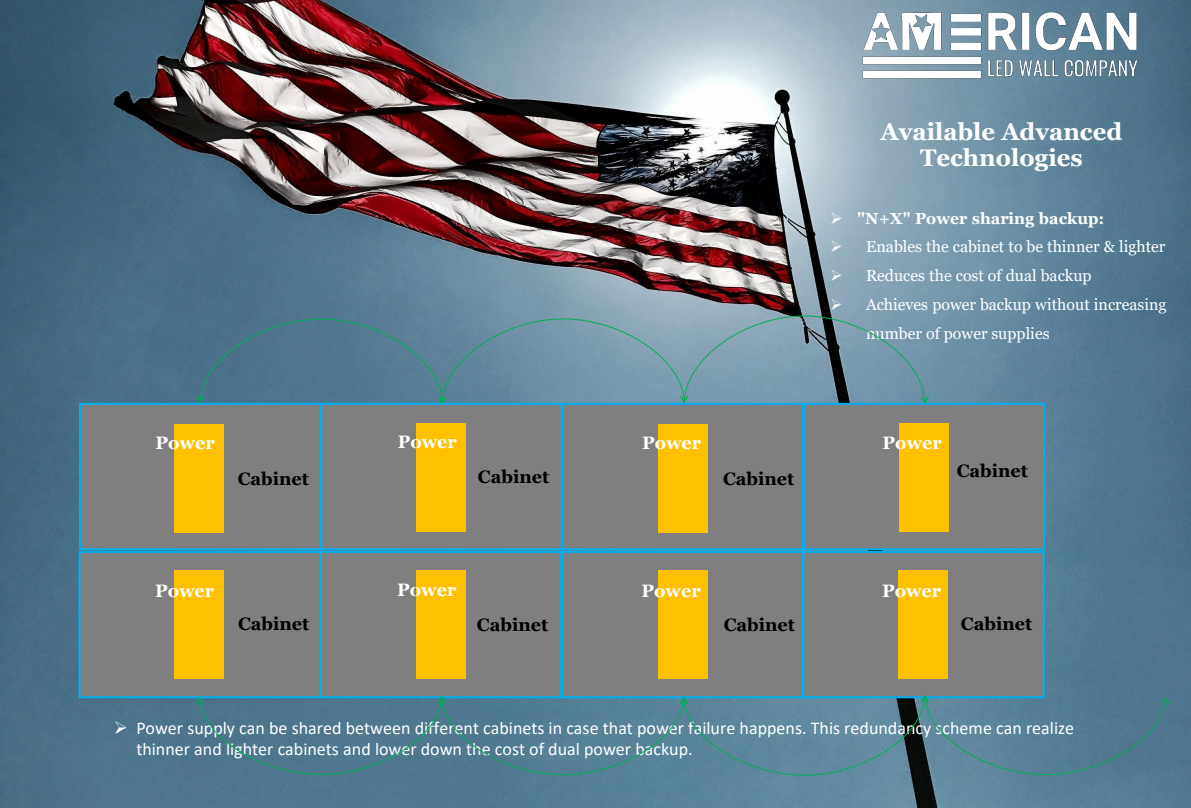
<style>
.page{position:relative;width:1191px;height:808px;background:#fff}
.page>*{position:absolute;margin:0;border:0;box-sizing:border-box;transform-origin:0 0}
.t1{font:700 24px/25.9px "Georgia";color:#fff;text-align:center}
.t2{font:18px/21.6px "Calibri";color:#fff}
.t3{font:700 18px "Georgia";color:#000}
.t4{font:700 18px "Georgia";color:#fff}
.t5{font:16px/28.8px "Georgia";color:#fff}
.t6{font:700 16px "Georgia";color:#fff}
</style>
<div class="page">
<img style="left:0;top:0;width:1191px;height:808px">
<img style="left:857px;top:0;width:289px;height:90px">
<div style="left:79px;top:403px;width:242px;height:147px;background:#7f7f7f;border:2px solid #00b0f0"></div>
<div style="left:175px;top:424px;width:49px;height:109px;background:#ffc000"></div>
<div style="left:320px;top:403px;width:243px;height:147px;background:#7f7f7f;border:2px solid #00b0f0"></div>
<div style="left:417px;top:423px;width:49px;height:109px;background:#ffc000"></div>
<div style="left:562px;top:403px;width:242px;height:147px;background:#7f7f7f;border:2px solid #00b0f0"></div>
<div style="left:659px;top:424px;width:49px;height:109px;background:#ffc000"></div>
<div style="left:803px;top:403px;width:242px;height:147px;background:#7f7f7f;border:2px solid #00b0f0"></div>
<div style="left:899px;top:423px;width:49px;height:109px;background:#ffc000"></div>
<svg style="left:196px;top:315px;width:733px;height:89px;background:#668c9f"></svg>
<div style="left:78px;top:551px;width:243px;height:147px;background:#7f7f7f;border:2px solid #00b0f0"></div>
<div style="left:174px;top:570px;width:49px;height:109px;background:#ffc000"></div>
<div style="left:320px;top:551px;width:242px;height:147px;background:#7f7f7f;border:2px solid #00b0f0"></div>
<div style="left:416px;top:570px;width:49px;height:108px;background:#ffc000"></div>
<div style="left:561px;top:551px;width:242px;height:147px;background:#7f7f7f;border:2px solid #00b0f0"></div>
<div style="left:658px;top:570px;width:49px;height:109px;background:#ffc000"></div>
<div style="left:802px;top:551px;width:243px;height:147px;background:#7f7f7f;border:2px solid #00b0f0"></div>
<div style="left:899px;top:570px;width:49px;height:108px;background:#ffc000"></div>
<svg style="left:195px;top:695px;width:975px;height:81px;background:#517f92"></svg>
<p class="t1" style="left:881px;top:119px;width:243px">Available Advanced<br>Technologies</p>
<p class="t6" style="left:830px;top:208px;width:276px">➢ "N+X" Power sharing backup:</p>
<p class="t5" style="left:830px;top:233px;width:337px">➢ Enables the cabinet to be thinner &amp; lighter</p>
<p class="t5" style="left:830px;top:262px;width:263px">➢ Reduces the cost of dual backup</p>
<p class="t5" style="left:866px;top:290px;width:302px;text-indent:-36px">➢ Achieves power backup without increasing number of power supplies</p>
<p class="t4" style="left:156px;top:431px;width:61px">Power</p>
<p class="t4" style="left:398px;top:430px;width:61px">Power</p>
<p class="t4" style="left:642px;top:431px;width:61px">Power</p>
<p class="t4" style="left:883px;top:431px;width:61px">Power</p>
<p class="t3" style="left:238px;top:467px;width:73px">Cabinet</p>
<p class="t3" style="left:478px;top:466px;width:73px">Cabinet</p>
<p class="t3" style="left:723px;top:467px;width:73px">Cabinet</p>
<p class="t3" style="left:957px;top:459px;width:73px">Cabinet</p>
<p class="t4" style="left:155px;top:580px;width:61px">Power</p>
<p class="t4" style="left:397px;top:578px;width:61px">Power</p>
<p class="t4" style="left:642px;top:580px;width:61px">Power</p>
<p class="t4" style="left:882px;top:579px;width:61px">Power</p>
<p class="t3" style="left:238px;top:612px;width:73px">Cabinet</p>
<p class="t3" style="left:477px;top:613px;width:73px">Cabinet</p>
<p class="t3" style="left:724px;top:613px;width:73px">Cabinet</p>
<p class="t3" style="left:961px;top:612px;width:73px">Cabinet</p>
<p class="t2" style="left:136px;top:716px;width:939px;text-indent:-23px">➢ Power supply can be shared between different cabinets in case that power failure happens. This redundancy scheme can realize thinner and lighter cabinets and lower down the cost of dual power backup.</p>
</div>
